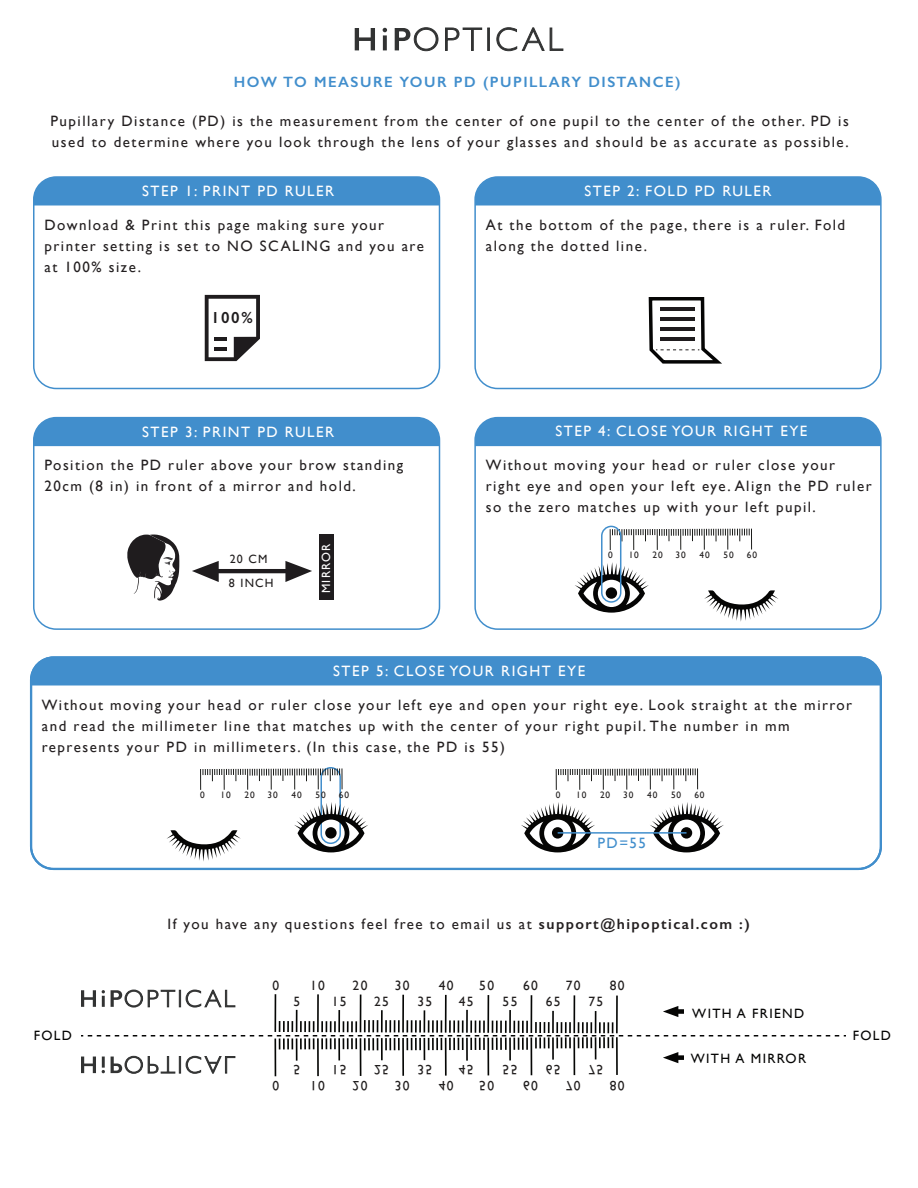
<style>
.page{position:relative;width:918px;height:1188px;background:#fff}
.page>*{position:absolute;margin:0;border:0;box-sizing:border-box;transform-origin:0 0}
.t1{font:600 16.05px "Gill Sans";color:#1f1c1e}
.t2{font:15px/21px "Gill Sans";letter-spacing:.1em;color:#231f20}
.t3{font:15px "Gill Sans";letter-spacing:.1em;color:#fff}
.t4{font:600 15px "Gill Sans";letter-spacing:.1em;color:#418ecc}
.t5{font:15px "Gill Sans";color:#418ecc}
.t6{font:13.5px "Gill Sans";letter-spacing:.1em;color:#211e1e}
.t7{font:13.5px "Gill Sans";letter-spacing:.1em;color:#050504}
.t8{font:12px/24.3px "Gill Sans";letter-spacing:.1em;color:#211e1e}
.t9{font:12px "Gill Sans";letter-spacing:.1em;color:#fff}
.t10{font:9.3px "Gill Sans";letter-spacing:.1em;color:#211e1e}
.s1{font-weight:600}
</style>
<div class="page">
<div style="left:33px;top:659px;width:846px;height:27px;background:#418ecc"></div>
<hr style="left:274px;top:1039px;width:2px;height:37px;background:#050604">
<hr style="left:317px;top:1038px;width:2px;height:38px;background:#050604">
<hr style="left:360px;top:1038px;width:1px;height:38px;background:#050604">
<hr style="left:402px;top:1038px;width:2px;height:38px;background:#050604">
<hr style="left:445px;top:1038px;width:2px;height:38px;background:#050604">
<hr style="left:487px;top:1038px;width:2px;height:37px;background:#050604">
<hr style="left:531px;top:1038px;width:1px;height:37px;background:#050604">
<hr style="left:573px;top:1037px;width:2px;height:38px;background:#050604">
<hr style="left:616px;top:1037px;width:2px;height:38px;background:#050604">
<svg style="left:355px;top:28px;width:20px;height:22px"></svg>
<svg style="left:383px;top:28px;width:4px;height:22px"></svg>
<svg style="left:395px;top:27px;width:44px;height:24px"></svg>
<svg style="left:445px;top:27px;width:37px;height:24px"></svg>
<div style="left:487px;top:28px;width:3px;height:23px;background:#323333;border:1px solid #323333"></div>
<svg style="left:496px;top:27px;width:68px;height:24px"></svg>
<div style="left:33px;top:176px;width:407px;height:213px;border:2px solid #418ecc;border-radius:22px"></div>
<div style="left:34px;top:177px;width:406px;height:29px;background:#418ecc"></div>
<svg style="left:205px;top:295px;width:55px;height:66px"></svg>
<hr style="left:214px;top:337px;width:12px;height:4px;background:#1f1c1e">
<hr style="left:214px;top:347px;width:12px;height:4px;background:#1f1c1e">
<div style="left:474px;top:176px;width:408px;height:213px;border:2px solid #418ecc;border-radius:22px"></div>
<div style="left:475px;top:177px;width:406px;height:29px;background:#418ecc"></div>
<svg style="left:648px;top:297px;width:74px;height:67px"></svg>
<hr style="left:660px;top:307px;width:35px;height:4px;background:#1f1c1e">
<hr style="left:660px;top:317px;width:35px;height:4px;background:#1f1c1e">
<hr style="left:660px;top:327px;width:35px;height:4px;background:#1f1c1e">
<hr style="left:660px;top:337px;width:35px;height:4px;background:#1f1c1e">
<div style="left:33px;top:417px;width:407px;height:213px;border:2px solid #418ecc;border-radius:22px"></div>
<div style="left:34px;top:418px;width:406px;height:28px;background:#418ecc"></div>
<div style="left:474px;top:417px;width:408px;height:213px;border:2px solid #418ecc;border-radius:22px"></div>
<div style="left:475px;top:418px;width:406px;height:28px;background:#418ecc"></div>
<svg style="left:127px;top:534px;width:52px;height:67px"></svg>
<div style="left:319px;top:535px;width:14px;height:65px;background:#1f1c1e"></div>
<svg style="left:192px;top:561px;width:120px;height:21px"></svg>
<svg style="left:704px;top:590px;width:74px;height:32px"></svg>
<svg style="left:575px;top:562px;width:74px;height:51px"></svg>
<div style="left:606px;top:587px;width:11px;height:12px;background:#050504;border-radius:50%"></div>
<svg style="left:610px;top:529px;width:142px;height:21px"></svg>
<div style="left:601px;top:526px;width:20px;height:77px;border:1px solid #418ecc;border-radius:9px"></div>
<div style="left:320px;top:767px;width:21px;height:77px;border:1px solid #418ecc;border-radius:9px"></div>
<div style="left:30px;top:656px;width:852px;height:214px;border:2px solid #418ecc;border-radius:22px"></div>
<svg style="left:167px;top:830px;width:74px;height:31px"></svg>
<svg style="left:294px;top:802px;width:74px;height:50px"></svg>
<div style="left:325px;top:827px;width:12px;height:12px;background:#050504;border-radius:50%"></div>
<svg style="left:200px;top:768px;width:143px;height:22px"></svg>
<svg style="left:650px;top:802px;width:74px;height:50px"></svg>
<div style="left:681px;top:827px;width:11px;height:12px;background:#050504;border-radius:50%"></div>
<svg style="left:521px;top:802px;width:74px;height:50px"></svg>
<div style="left:552px;top:827px;width:11px;height:12px;background:#050504;border-radius:50%"></div>
<svg style="left:556px;top:768px;width:142px;height:22px"></svg>
<hr style="left:558px;top:832px;width:129px;height:2px;background:#418ecc">
<svg style="left:81px;top:989px;width:765px;height:85px"></svg>
<p class="t4" style="left:234px;top:73px;width:448px">HOW TO MEASURE YOUR PD (PUPILLARY DISTANCE)</p>
<p class="t2" style="left:50px;top:110px;width:800px">Pupillary Distance (PD) is the measurement from the center of one pupil to the center of the other. PD is used to determine where you look through the lens of your glasses and should be as accurate as possible.</p>
<p class="t3" style="left:142px;top:182px;width:193px">STEP 1: PRINT PD RULER</p>
<p class="t3" style="left:584px;top:182px;width:189px">STEP 2: FOLD PD RULER</p>
<p class="t2" style="left:44px;top:214px;width:381px">Download &amp; Print this page making sure your printer setting is set to NO SCALING and you are at 100% size.</p>
<p class="t2" style="left:486px;top:214px;width:361px">At the bottom of the page, there is a ruler. Fold along the dotted line.</p>
<p class="t1" style="left:211px;top:308px;width:43px">100%</p>
<p class="t3" style="left:142px;top:423px;width:193px">STEP 3: PRINT PD RULER</p>
<p class="t3" style="left:555px;top:422px;width:253px">STEP 4: CLOSE YOUR RIGHT EYE</p>
<p class="t2" style="left:44px;top:454px;width:360px">Position the PD ruler above your brow standing<br>20cm (8 in) in front of a mirror and hold.</p>
<p class="t2" style="left:486px;top:454px;width:387px">Without moving your head or ruler close your right eye and open your left eye. Align the PD ruler so the zero matches up with your left pupil.</p>
<p class="t9" style="left:319px;top:593px;width:51px;rotate:-90deg">MIRROR</p>
<p class="t8" style="left:229px;top:547px;width:46px">20 CM<br>8 INCH</p>
<p class="t10" style="left:608px;top:550px;width:6px">0</p>
<p class="t10" style="left:629px;top:550px;width:12px">10</p>
<p class="t10" style="left:653px;top:550px;width:12px">20</p>
<p class="t10" style="left:676px;top:550px;width:12px">30</p>
<p class="t10" style="left:700px;top:550px;width:12px">40</p>
<p class="t10" style="left:724px;top:550px;width:12px">50</p>
<p class="t10" style="left:747px;top:550px;width:12px">60</p>
<p class="t3" style="left:333px;top:662px;width:253px">STEP 5: CLOSE YOUR RIGHT EYE</p>
<p class="t2" style="left:42px;top:694px;width:812px">Without moving your head or ruler close your left eye and open your right eye. Look straight at the mirror and read the millimeter line that matches up with the center of your right pupil. The number in mm represents your PD in millimeters. (In this case, the PD is 55)</p>
<p class="t10" style="left:200px;top:790px;width:6px">0</p>
<p class="t10" style="left:221px;top:790px;width:12px">10</p>
<p class="t10" style="left:244px;top:790px;width:12px">20</p>
<p class="t10" style="left:267px;top:790px;width:12px">30</p>
<p class="t10" style="left:291px;top:790px;width:12px">40</p>
<p class="t10" style="left:315px;top:790px;width:12px">50</p>
<p class="t10" style="left:339px;top:790px;width:12px">60</p>
<p class="t10" style="left:556px;top:790px;width:6px">0</p>
<p class="t10" style="left:576px;top:790px;width:12px">10</p>
<p class="t10" style="left:600px;top:790px;width:12px">20</p>
<p class="t10" style="left:623px;top:790px;width:12px">30</p>
<p class="t10" style="left:647px;top:790px;width:12px">40</p>
<p class="t10" style="left:671px;top:790px;width:12px">50</p>
<p class="t10" style="left:694px;top:790px;width:12px">60</p>
<p class="t5" style="left:597px;top:834px;width:50px">PD=55</p>
<p class="t2" style="left:167px;top:913px;width:584px">If you have any questions feel free to email us at <span class="s1">support@hipoptical.com :)</span></p>
<p class="t6" style="left:353px;top:977px;width:16px">20</p>
<p class="t6" style="left:395px;top:977px;width:16px">30</p>
<p class="t6" style="left:439px;top:977px;width:16px">40</p>
<p class="t6" style="left:479px;top:977px;width:16px">50</p>
<p class="t6" style="left:523px;top:977px;width:16px">60</p>
<p class="t6" style="left:566px;top:977px;width:16px">70</p>
<p class="t6" style="left:610px;top:977px;width:16px">80</p>
<p class="t6" style="left:273px;top:977px;width:8px">0</p>
<p class="t6" style="left:310px;top:977px;width:16px">10</p>
<p class="t6" style="left:294px;top:993px;width:8px">5</p>
<p class="t6" style="left:332px;top:993px;width:16px">15</p>
<p class="t6" style="left:374px;top:993px;width:16px">25</p>
<p class="t6" style="left:417px;top:993px;width:16px">35</p>
<p class="t6" style="left:459px;top:993px;width:16px">45</p>
<p class="t6" style="left:503px;top:993px;width:16px">55</p>
<p class="t6" style="left:546px;top:993px;width:16px">65</p>
<p class="t6" style="left:588px;top:993px;width:16px">75</p>
<p class="t7" style="left:692px;top:1005px;width:114px">WITH A FRIEND</p>
<p class="t7" style="left:691px;top:1050px;width:117px">WITH A MIRROR</p>
<p class="t7" style="left:34px;top:1028px;width:40px">FOLD</p>
<p class="t7" style="left:853px;top:1028px;width:40px">FOLD</p>
</div>
